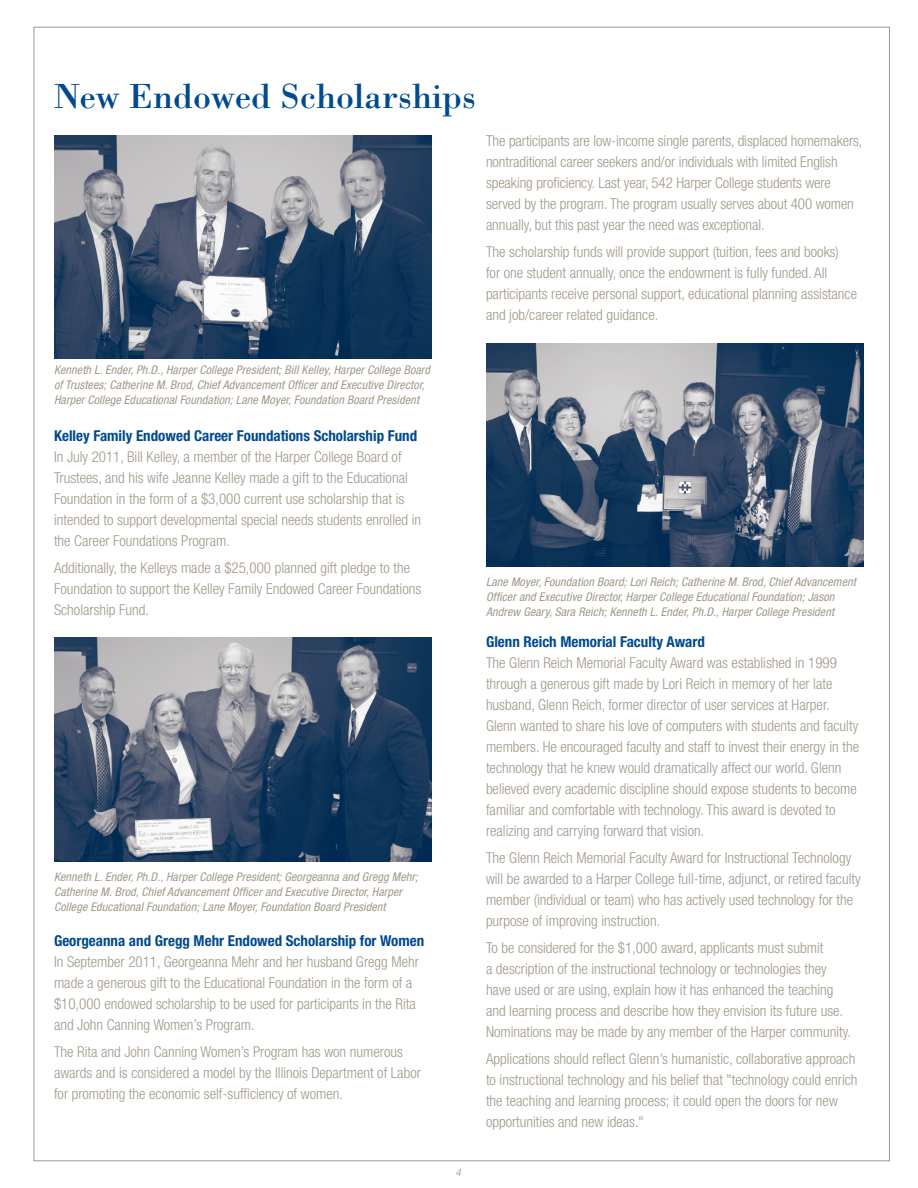
<style>
.page{position:relative;width:918px;height:1188px;background:#fff}
.page>*{position:absolute;margin:0;border:0;box-sizing:border-box;transform-origin:0 0}
.t1{font:36px "Bodoni";color:#004a8d}
.t2{font:300 condensed 15px/21px "Helvetica Neue LT Std";color:#a1988a}
.t3{font:700 condensed 15px "Helvetica Neue LT Std";color:#004a8d}
.t4{font:italic condensed 12px/15px "Helvetica Neue LT Std";letter-spacing:.01em;color:#a1988a}
.t5{font:italic 300 10.5px "Helvetica Neue LT Std";color:#a1988a}
</style>
<div class="page">
<img style="left:54px;top:135px;width:378px;height:224px">
<img style="left:54px;top:638px;width:378px;height:223px">
<img style="left:486px;top:343px;width:378px;height:224px">
<h1 class="t1" style="left:54px;top:74px;width:424px">New Endowed Scholarships</h1>
<p class="t2" style="left:486px;top:130px;width:378px">The participants are low-income single parents, displaced homemakers, nontraditional career seekers and/or individuals with limited English speaking proficiency. Last year, 542 Harper College students were served by the program. The program usually serves about 400 women annually, but this past year the need was exceptional.</p>
<p class="t2" style="left:486px;top:241px;width:373px">The scholarship funds will provide support (tuition, fees and books)<br>for one student annually, once the endowment is fully funded. All participants receive personal support, educational planning assistance and job/career related guidance.</p>
<p class="t4" style="left:54px;top:362px;width:378px">Kenneth L. Ender, Ph.D., Harper College President; Bill Kelley, Harper College Board of Trustees; Catherine M. Brod, Chief Advancement Officer and Executive Director,<br>Harper College Educational Foundation; Lane Moyer, Foundation Board President</p>
<p class="t3" style="left:54px;top:426px;width:365px">Kelley Family Endowed Career Foundations Scholarship Fund</p>
<p class="t2" style="left:54px;top:446px;width:369px">In July 2011, Bill Kelley, a member of the Harper College Board of Trustees, and his wife Jeanne Kelley made a gift to the Educational Foundation in the form of a $3,000 current use scholarship that is intended to support developmental special needs students enrolled in the Career Foundations Program.</p>
<p class="t2" style="left:54px;top:557px;width:369px">Additionally, the Kelleys made a $25,000 planned gift pledge to the<br>Foundation to support the Kelley Family Endowed Career Foundations<br>Scholarship Fund.</p>
<p class="t4" style="left:54px;top:869px;width:366px">Kenneth L. Ender, Ph.D., Harper College President; Georgeanna and Gregg Mehr;<br>Catherine M. Brod, Chief Advancement Officer and Executive Director, Harper<br>College Educational Foundation; Lane Moyer, Foundation Board President</p>
<p class="t3" style="left:54px;top:932px;width:372px">Georgeanna and Gregg Mehr Endowed Scholarship for Women</p>
<p class="t2" style="left:54px;top:951px;width:366px">In September 2011, Georgeanna Mehr and her husband Gregg Mehr made a generous gift to the Educational Foundation in the form of a $10,000 endowed scholarship to be used for participants in the Rita and John Canning Women’s Program.</p>
<p class="t2" style="left:54px;top:1041px;width:368px">The Rita and John Canning Women’s Program has won numerous awards and is considered a model by the Illinois Department of Labor for promoting the economic self-sufficiency of women.</p>
<p class="t5" style="left:456px;top:1166px;width:7px">4</p>
<p class="t4" style="left:486px;top:574px;width:371px">Lane Moyer, Foundation Board; Lori Reich; Catherine M. Brod, Chief Advancement<br>Officer and Executive Director, Harper College Educational Foundation; Jason<br>Andrew Geary, Sara Reich; Kenneth L. Ender, Ph.D., Harper College President</p>
<p class="t3" style="left:486px;top:632px;width:220px">Glenn Reich Memorial Faculty Award</p>
<p class="t2" style="left:486px;top:652px;width:375px">The Glenn Reich Memorial Faculty Award was established in 1999 through a generous gift made by Lori Reich in memory of her late husband, Glenn Reich, former director of user services at Harper.<br>Glenn wanted to share his love of computers with students and faculty members. He encouraged faculty and staff to invest their energy in the technology that he knew would dramatically affect our world. Glenn believed every academic discipline should expose students to become familiar and comfortable with technology. This award is devoted to realizing and carrying forward that vision.</p>
<p class="t2" style="left:486px;top:847px;width:376px">The Glenn Reich Memorial Faculty Award for Instructional Technology will be awarded to a Harper College full-time, adjunct, or retired faculty member (individual or team) who has actively used technology for the purpose of improving instruction.</p>
<p class="t2" style="left:486px;top:937px;width:367px">To be considered for the $1,000 award, applicants must submit<br>a description of the instructional technology or technologies they have used or are using, explain how it has enhanced the teaching and learning process and describe how they envision its future use.<br>Nominations may be made by any member of the Harper community.</p>
<p class="t2" style="left:486px;top:1048px;width:373px">Applications should reflect Glenn’s humanistic, collaborative approach to instructional technology and his belief that "technology could enrich the teaching and learning process; it could open the doors for new opportunities and new ideas."</p>
</div>
